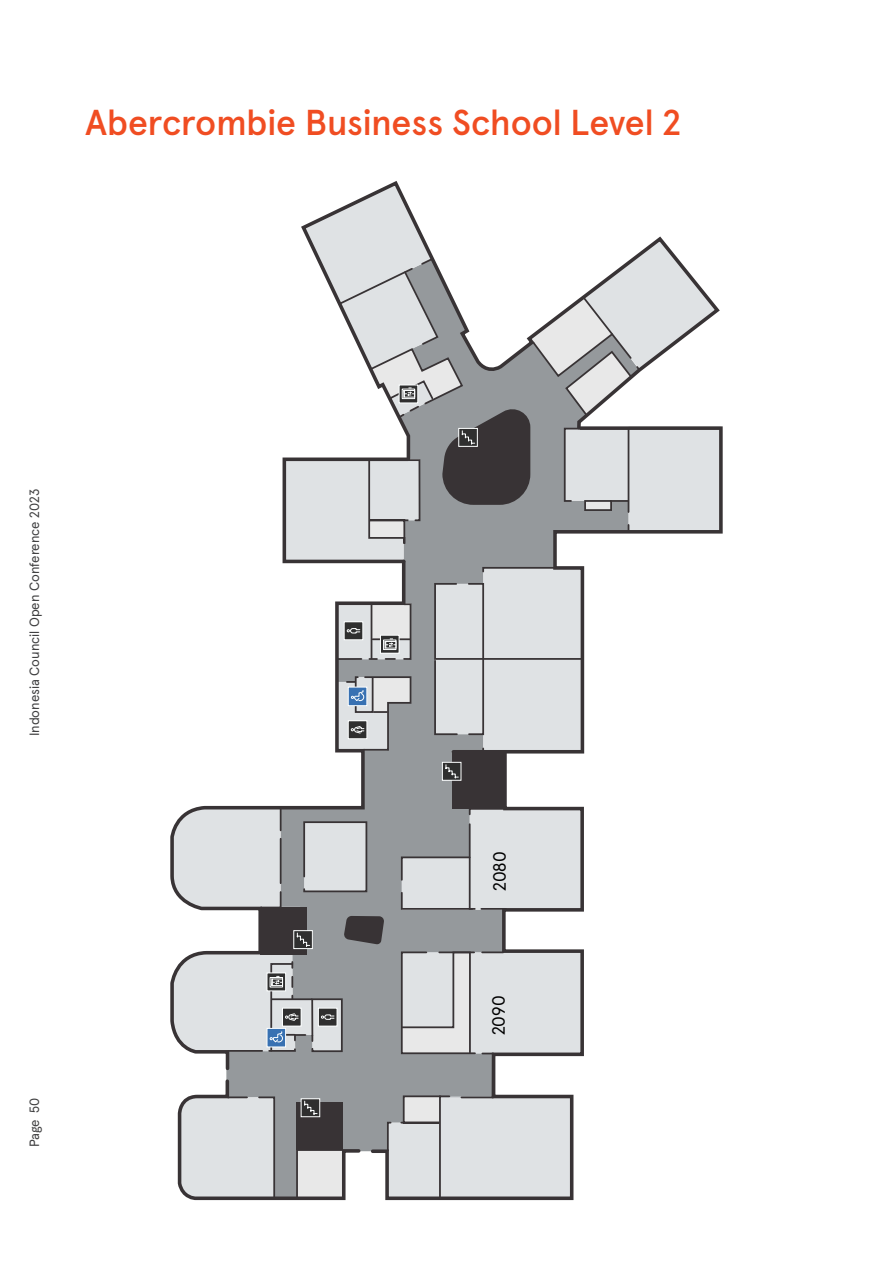
<style>
.page{position:relative;width:893px;height:1263px;background:#fff}
.page>*{position:absolute;margin:0;border:0;box-sizing:border-box;transform-origin:0 0}
.Section_headings{font:500 36px "Apercu Pro";letter-spacing:-.005em;color:#f04d22}
.t1{font:17.85px "Apercu Pro";color:#000}
.t2{font:13.5px "Apercu Pro";color:#3e3e3f}
</style>
<div class="page">
<svg style="left:170px;top:751px;width:199px;height:321px"></svg>
<svg style="left:369px;top:751px;width:216px;height:450px"></svg>
<svg style="left:386px;top:950px;width:186px;height:250px;background:#cbcdcf"></svg>
<svg style="left:400px;top:807px;width:182px;height:104px;background:#c6c9cb"></svg>
<svg style="left:302px;top:820px;width:66px;height:73px;background:#cbcdcf"></svg>
<svg style="left:172px;top:808px;width:110px;height:101px;background:#d5d8d9"></svg>
<hr style="left:280px;top:839px;width:2px;height:44px;background:#383335">
<hr style="left:280px;top:808px;width:2px;height:22px;background:#383335">
<div style="left:261px;top:907px;width:46px;height:47px;background:#383335"></div>
<div style="left:452px;top:752px;width:52px;height:57px;background:#383335"></div>
<svg style="left:172px;top:954px;width:172px;height:99px;background:#bdc0c3"></svg>
<svg style="left:177px;top:1077px;width:185px;height:124px;background:#b4b5b7"></svg>
<div style="left:294px;top:930px;width:19px;height:19px;border:1px solid #fdffff"></div>
<svg style="left:296px;top:932px;width:15px;height:15px"></svg>
<div style="left:442px;top:762px;width:19px;height:18px;background:#2f2f2f"></div>
<div style="left:442px;top:762px;width:19px;height:18px;border:1px solid #fdffff"></div>
<svg style="left:445px;top:764px;width:14px;height:15px"></svg>
<svg style="left:282px;top:183px;width:439px;height:568px"></svg>
<p class="Section_headings" style="left:85px;top:94px;width:597px">Abercrombie Business School Level 2</p>
<p class="t2" style="left:24px;top:736px;width:249px;rotate:-90deg">Indonesia Council Open Conference 2023</p>
<p class="t2" style="left:24px;top:1147px;width:51px;rotate:-90deg">Page 50</p>
<p class="t1" style="left:486px;top:891px;width:41px;rotate:-90deg">2080</p>
<p class="t1" style="left:485px;top:1035px;width:41px;rotate:-90deg">2090</p>
</div>
